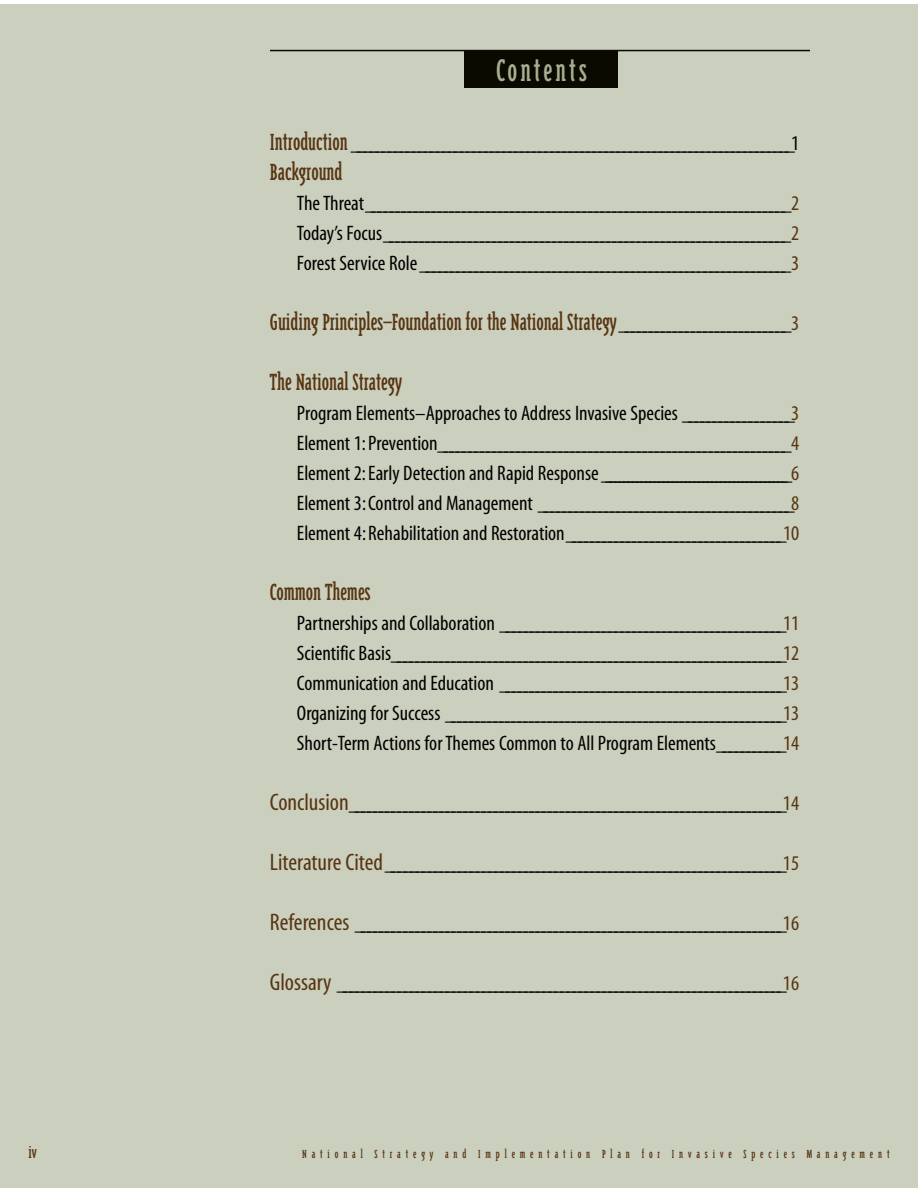
<style>
.page{position:relative;width:918px;height:1188px;background:#fff}
.page>*{position:absolute;margin:0;border:0;box-sizing:border-box;transform-origin:0 0}
.t1{font:36px "Triplex Cond Serif";letter-spacing:.085em;color:#a9ae90}
.t2{font:27px "Triplex Cond Serif";color:#573512}
.t3{font:21px/30px "Myriad MM 400 300";color:#000;text-align:justify}
.t4{font:19.5px "Triplex Cond Serif";color:#573512}
.t5{font:13.5px "Triplex Cond Serif";letter-spacing:.36em;color:#573512}
.s1{font-family:"Triplex Cond Serif";font-size:27px;color:#573512}
.s2{color:#573512}
.s3{font-size:24px}
.s4{font-family:"Myriad MM 400 300";font-size:21px;color:#000}
.s5{font-family:"Myriad MM 400 300";font-size:21px}
.s6{font-size:24px;color:#573512}
</style>
<div class="page">
<div style="left:0;top:5px;width:918px;height:1183px;background:#cbcfbd"></div>
<div style="left:464px;top:51px;width:153px;height:37px;background:#0a0a01"></div>
<hr style="left:270px;top:50px;width:540px;height:1px;background:#0a0a01">
<h2 class="t1" style="left:496px;top:55px;width:92px">Contents</h2>
<p class="t3" style="left:270px;top:130px;width:531px"><span class="s1">Introduction</span> _________________________________________________________________________1</p>
<p class="t2" style="left:270px;top:161px;width:74px">Background</p>
<p class="t3" style="left:297px;top:190px;width:504px">The Threat ______________________________________________________________________<span class="s2">2</span></p>
<p class="t3" style="left:297px;top:220px;width:504px">Today Focus___________________________________________________________________<span class="s2">2</span></p>
<p class="t3" style="left:335px;top:220px;width:10px">s’</p>
<p class="t3" style="left:297px;top:250px;width:504px">Forest Service Role_____________________________________________________________<span class="s2">3</span></p>
<p class="t2" style="left:270px;top:311px;width:531px">Guiding Principles<span class="s3">—</span>Foundation for the National Strategy <span class="s4">____________________________</span><span class="s5">3</span></p>
<p class="t2" style="left:270px;top:371px;width:133px">The National Strategy</p>
<p class="t3" style="left:297px;top:400px;width:504px">Program Elements–Approaches to Address Invasive Species __________________<span class="s2">3</span></p>
<p class="t3" style="left:297px;top:430px;width:504px">Element 1: Prevention __________________________________________________________<span class="s2">4</span></p>
<p class="t3" style="left:645px;top:460px;width:12px">_</p>
<p class="t3" style="left:297px;top:460px;width:492px">E l e m e n t 2 : E a r l y D e t e c t i o n a n d R a p i d R e s p o n s e __________ ______________________________</p>
<p class="t3" style="left:297px;top:460px;width:504px;text-indent:485px">_<span class="s2">6<br></span>E l e m e n t 3 : C o n t r o l a n d M a n a g e m e n t __________________________________________<span class="s2">8<br></span>E l e m e n t 4 : R e h a b i l i t a t i o n a n d R e s t o r a t i o n ____________________________________<span class="s2">1 0</span></p>
<p class="t2" style="left:270px;top:581px;width:102px">Common Themes</p>
<p class="t3" style="left:297px;top:610px;width:504px">P a r t n e r s h i p s a n d C o l l a b o r a t i o n _______________________________________________<span class="s2">1 1<br></span>S c i e n t i f i c B a s i s _________________________________________________________________<span class="s2">1 2<br></span>C o m m u n i c a t i o n a n d E d u c a t i o n _______________________________________________<span class="s2">1 3<br></span>O r g a n i z i n g f o r S u c c e s s ________________________________________________________<span class="s2">1 3<br></span>Short-Term Actions for Themes Common to All Program Elements ___________<span class="s2">14</span></p>
<p class="t3" style="left:270px;top:790px;width:531px"><span class="s6">Conclusion</span> ________________________________________________________________________<span class="s2">14</span></p>
<p class="t3" style="left:270px;top:850px;width:531px"><span class="s6">Literature Cited</span> __________________________________________________________________<span class="s2">15</span></p>
<p class="t3" style="left:270px;top:910px;width:531px"><span class="s6">References</span> _______________________________________________________________________<span class="s2">16</span></p>
<p class="t3" style="left:270px;top:970px;width:531px"><span class="s6">Glossary</span> __________________________________________________________________________<span class="s2">16</span></p>
<p class="t4" style="left:28px;top:1144px;width:10px">iv</p>
<p class="t5" style="left:302px;top:1148px;width:589px">National Strategy and Implementation Plan for Invasive Species Management</p>
</div>
